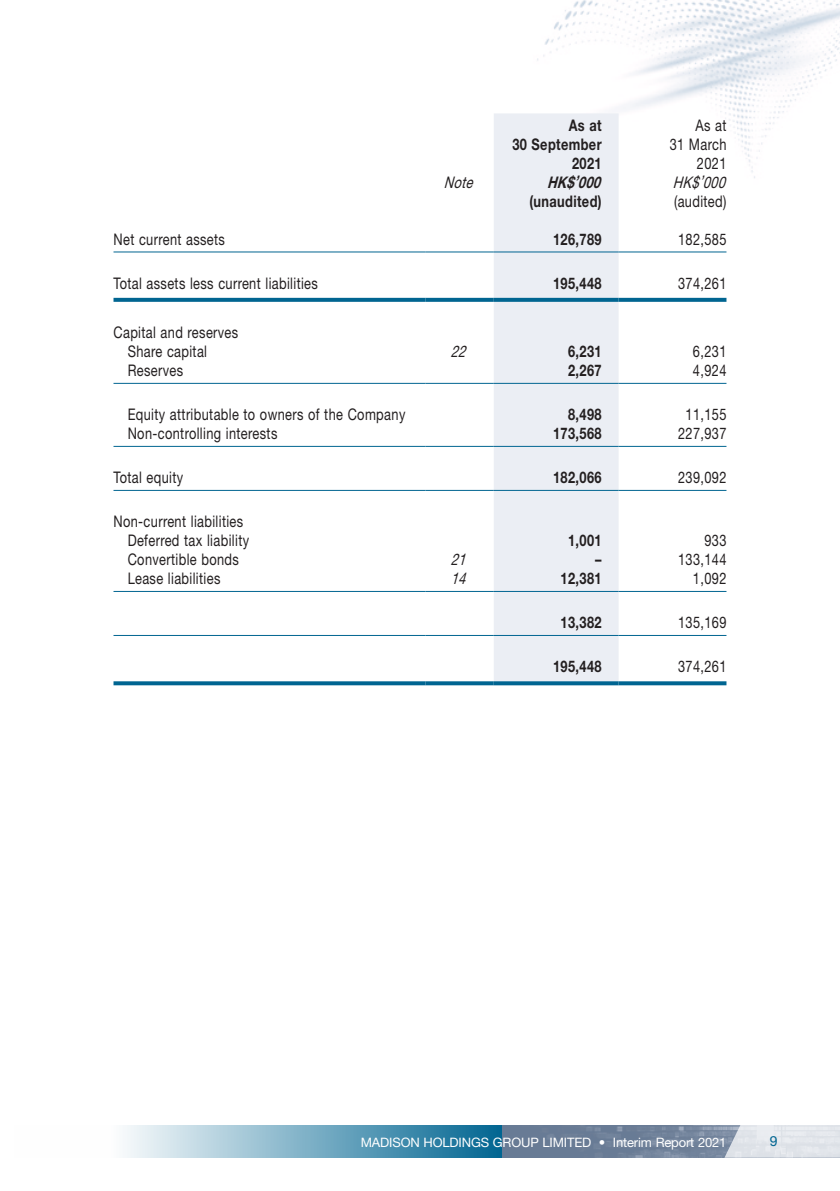
<style>
.page{position:relative;width:840px;height:1191px;background:#fff}
.page>*{position:absolute;margin:0;border:0;box-sizing:border-box;transform-origin:0 0}
.Body_Text{font:16px "Helvetica Neue LT Std";letter-spacing:.03em;color:#231f20;scale:.8 1}
.Body_Text-2{font:700 16px "Helvetica Neue LT Std";letter-spacing:.03em;color:#231f20;scale:.8 1}
.Body_Text-3{font:italic 16px "Helvetica Neue LT Std";color:#231f20;scale:.8 1}
.Body_Text-4{font:italic 700 16px "Helvetica Neue LT Std";color:#231f20;scale:.8 1}
.t1{font:14px "Helvetica Neue LT Std";color:#006591}
.t2{font:13px "Helvetica Neue LT Std";letter-spacing:-.01em;color:#fff}
</style>
<div class="page">
<img style="left:537px;top:0;width:302px;height:203px">
<svg style="left:125px;top:1125px;width:376px;height:32px;background:#7aaec5"></svg>
<img style="left:501px;top:1125px;width:221px;height:32px">
<svg style="left:722px;top:1125px;width:117px;height:33px;background:#d9dde4"></svg>
<div style="left:493px;top:113px;width:125px;height:568px;background:#ebeef4"></div>
<hr style="left:113px;top:251px;width:312px;height:1px;background:#006591">
<hr style="left:425px;top:251px;width:68px;height:1px;background:#006591">
<hr style="left:493px;top:251px;width:125px;height:1px;background:#006591">
<hr style="left:618px;top:251px;width:108px;height:1px;background:#006591">
<svg style="left:113px;top:298px;width:312px;height:4px"></svg>
<svg style="left:425px;top:298px;width:68px;height:4px"></svg>
<svg style="left:493px;top:298px;width:125px;height:4px"></svg>
<svg style="left:618px;top:298px;width:108px;height:4px"></svg>
<hr style="left:113px;top:383px;width:312px;height:1px;background:#006591">
<hr style="left:425px;top:383px;width:68px;height:1px;background:#006591">
<hr style="left:493px;top:383px;width:125px;height:1px;background:#006591">
<hr style="left:618px;top:383px;width:108px;height:1px;background:#006591">
<hr style="left:113px;top:446px;width:312px;height:1px;background:#006591">
<hr style="left:425px;top:446px;width:68px;height:1px;background:#006591">
<hr style="left:493px;top:446px;width:125px;height:1px;background:#006591">
<hr style="left:618px;top:446px;width:108px;height:1px;background:#006591">
<hr style="left:113px;top:490px;width:312px;height:1px;background:#006591">
<hr style="left:425px;top:490px;width:68px;height:1px;background:#006591">
<hr style="left:493px;top:490px;width:125px;height:1px;background:#006591">
<hr style="left:618px;top:490px;width:108px;height:1px;background:#006591">
<hr style="left:113px;top:591px;width:312px;height:1px;background:#006591">
<hr style="left:425px;top:591px;width:68px;height:1px;background:#006591">
<hr style="left:493px;top:591px;width:125px;height:1px;background:#006591">
<hr style="left:618px;top:591px;width:108px;height:1px;background:#006591">
<hr style="left:113px;top:635px;width:312px;height:1px;background:#006591">
<hr style="left:425px;top:635px;width:68px;height:1px;background:#006591">
<hr style="left:493px;top:635px;width:125px;height:1px;background:#006591">
<hr style="left:618px;top:635px;width:108px;height:1px;background:#006591">
<svg style="left:113px;top:681px;width:312px;height:4px"></svg>
<svg style="left:425px;top:681px;width:68px;height:4px"></svg>
<svg style="left:493px;top:681px;width:125px;height:4px"></svg>
<svg style="left:618px;top:681px;width:108px;height:4px"></svg>
<p class="Body_Text-2" style="left:568px;top:115px;width:43px">As at</p>
<p class="Body_Text-2" style="left:512px;top:134px;width:113px">30 September</p>
<p class="Body_Text-2" style="left:571px;top:153px;width:38px">2021</p>
<p class="Body_Text" style="left:695px;top:115px;width:40px">As at</p>
<p class="Body_Text" style="left:669px;top:134px;width:72px">31 March</p>
<p class="Body_Text" style="left:696px;top:153px;width:38px">2021</p>
<p class="Body_Text-3" style="left:443px;top:172px;width:43px">Note</p>
<p class="Body_Text-4" style="left:546px;top:172px;width:74px">HK$’000</p>
<p class="Body_Text-3" style="left:672px;top:172px;width:73px">HK$’000</p>
<p class="Body_Text-2" style="left:529px;top:191px;width:92px">(unaudited)</p>
<p class="Body_Text" style="left:673px;top:191px;width:67px">(audited)</p>
<p class="Body_Text" style="left:113px;top:229px;width:141px">Net current assets</p>
<p class="Body_Text-2" style="left:553px;top:229px;width:62px">126,789</p>
<p class="Body_Text" style="left:677px;top:229px;width:62px">182,585</p>
<p class="Body_Text" style="left:113px;top:273px;width:257px">Total assets less current liabilities</p>
<p class="Body_Text-2" style="left:553px;top:273px;width:62px">195,448</p>
<p class="Body_Text" style="left:677px;top:273px;width:62px">374,261</p>
<p class="Body_Text" style="left:113px;top:323px;width:157px">Capital and reserves</p>
<p class="Body_Text" style="left:128px;top:342px;width:101px">Share capital</p>
<p class="Body_Text-3" style="left:450px;top:342px;width:26px">22</p>
<p class="Body_Text-2" style="left:567px;top:341px;width:43px">6,231</p>
<p class="Body_Text" style="left:692px;top:342px;width:43px">6,231</p>
<p class="Body_Text" style="left:128px;top:361px;width:71px">Reserves</p>
<p class="Body_Text-2" style="left:567px;top:360px;width:43px">2,267</p>
<p class="Body_Text" style="left:692px;top:361px;width:43px">4,924</p>
<p class="Body_Text" style="left:128px;top:405px;width:348px">Equity attributable to owners of the Company</p>
<p class="Body_Text-2" style="left:567px;top:404px;width:43px">8,498</p>
<p class="Body_Text" style="left:685px;top:405px;width:53px">11,155</p>
<p class="Body_Text" style="left:128px;top:424px;width:188px">Non-controlling interests</p>
<p class="Body_Text-2" style="left:553px;top:423px;width:62px">173,568</p>
<p class="Body_Text" style="left:677px;top:424px;width:62px">227,937</p>
<p class="Body_Text" style="left:113px;top:468px;width:89px">Total equity</p>
<p class="Body_Text-2" style="left:553px;top:467px;width:62px">182,066</p>
<p class="Body_Text" style="left:677px;top:468px;width:62px">239,092</p>
<p class="Body_Text" style="left:113px;top:512px;width:164px">Non-current liabilities</p>
<p class="Body_Text" style="left:128px;top:531px;width:153px">Deferred tax liability</p>
<p class="Body_Text-2" style="left:567px;top:530px;width:43px">1,001</p>
<p class="Body_Text" style="left:704px;top:531px;width:29px">933</p>
<p class="Body_Text" style="left:128px;top:550px;width:140px">Convertible bonds</p>
<p class="Body_Text-3" style="left:450px;top:550px;width:26px">21</p>
<p class="Body_Text-2" style="left:595px;top:549px;width:10px">–</p>
<p class="Body_Text" style="left:677px;top:550px;width:62px">133,144</p>
<p class="Body_Text" style="left:128px;top:569px;width:117px">Lease liabilities</p>
<p class="Body_Text-3" style="left:450px;top:569px;width:26px">14</p>
<p class="Body_Text-2" style="left:560px;top:568px;width:53px">12,381</p>
<p class="Body_Text" style="left:692px;top:569px;width:43px">1,092</p>
<p class="Body_Text-2" style="left:560px;top:612px;width:53px">13,382</p>
<p class="Body_Text" style="left:677px;top:613px;width:62px">135,169</p>
<p class="Body_Text-2" style="left:553px;top:656px;width:62px">195,448</p>
<p class="Body_Text" style="left:677px;top:657px;width:62px">374,261</p>
<p class="t2" style="left:360px;top:1134px;width:367px">MADISON HOLDINGS GROUP LIMITED • Interim Report 2021</p>
<p class="t1" style="left:769px;top:1132px;width:9px">9</p>
</div>
